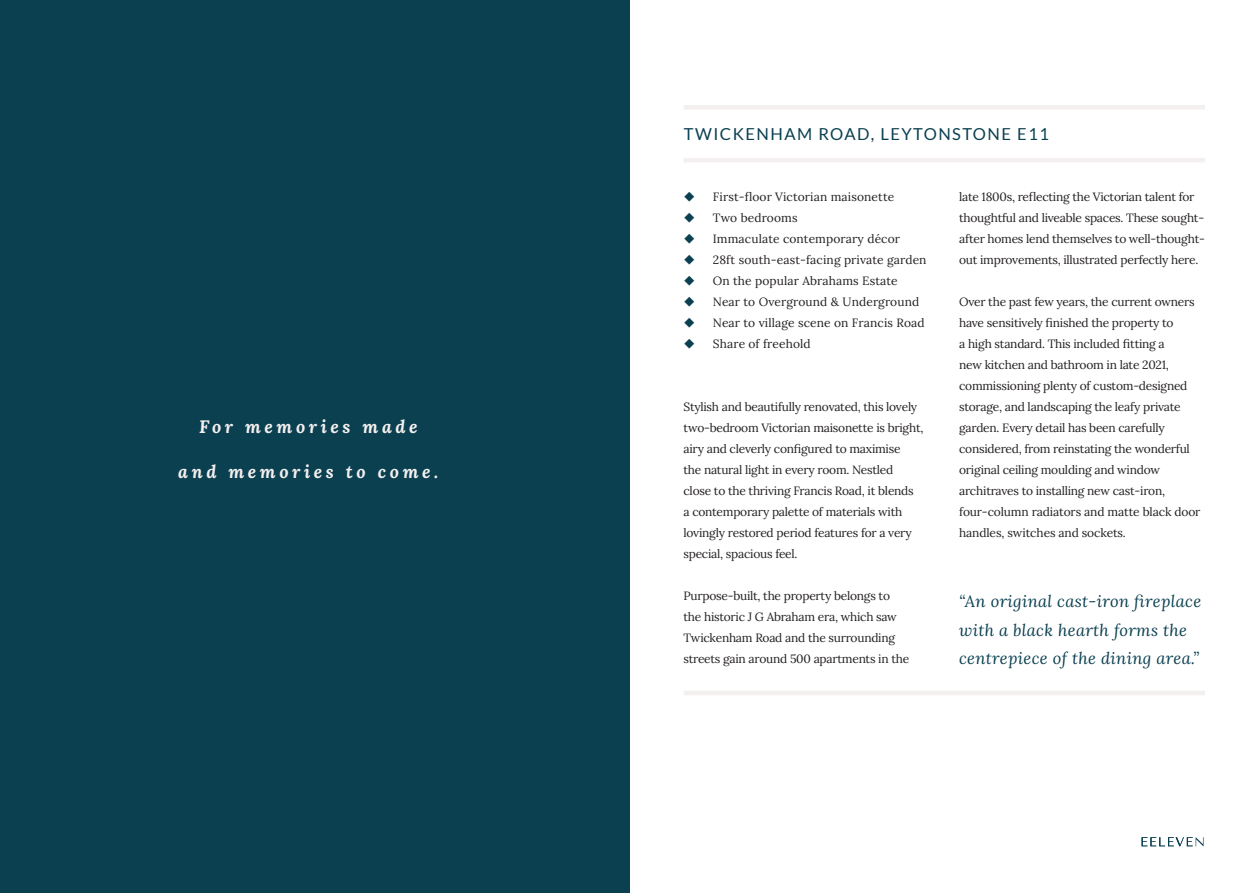
<style>
.page{position:relative;width:1259px;height:893px;background:#fff}
.page>*{position:absolute;margin:0;border:0;box-sizing:border-box;transform-origin:0 0}
.Inside_page_quote{font:italic 700 18px "Lora";letter-spacing:.2em;color:#f4f0ef}
.t1{font:italic 16.5px/28.5px "Lora";letter-spacing:.02em;color:#0b4051}
.Subheading{font:16.5px "Lato";letter-spacing:.09em;color:#0b4051}
.Body_copy_no_indent{font:12px/21px "Lora";letter-spacing:-.02em;color:#231f20}
.Body_copy_no_indent-2{font:12px "Lora";letter-spacing:.01em;color:#231f20}
</style>
<div class="page">
<svg style="left:1141px;top:837px;width:62px;height:9px"></svg>
<div style="left:0;top:0;width:629px;height:893px;background:#0b4051"></div>
<hr style="left:683px;top:691px;width:522px;height:4px;background:#f4f0ef">
<div style="left:683px;top:105px;width:522px;height:5px;background:#f4f0ef"></div>
<hr style="left:683px;top:158px;width:522px;height:4px;background:#f4f0ef">
<p class="Inside_page_quote" style="left:199px;top:414px;width:220px">For memories made</p>
<p class="Inside_page_quote" style="left:178px;top:459px;width:262px">and memories to come.</p>
<p class="Subheading" style="left:684px;top:125px;width:367px">TWICKENHAM ROAD, LEYTONSTONE E11</p>
<p class="Body_copy_no_indent-2" style="left:713px;top:188px;width:183px">First-floor Victorian maisonette</p>
<p class="Body_copy_no_indent-2" style="left:713px;top:209px;width:86px">Two bedrooms</p>
<p class="Body_copy_no_indent-2" style="left:713px;top:230px;width:189px">Immaculate contemporary décor</p>
<p class="Body_copy_no_indent-2" style="left:713px;top:251px;width:215px">28ft south-east-facing private garden</p>
<p class="Body_copy_no_indent-2" style="left:713px;top:272px;width:186px">On the popular Abrahams Estate</p>
<p class="Body_copy_no_indent-2" style="left:713px;top:293px;width:208px">Near to Overground &amp; Underground</p>
<p class="Body_copy_no_indent-2" style="left:713px;top:314px;width:213px">Near to village scene on Francis Road</p>
<p class="Body_copy_no_indent-2" style="left:713px;top:335px;width:99px">Share of freehold</p>
<p class="Body_copy_no_indent" style="left:683px;top:395px;width:241px">Stylish and beautifully renovated, this lovely two-bedroom Victorian maisonette is bright, airy and cleverly configured to maximise<br>the natural light in every room. Nestled close to the thriving Francis Road, it blends<br>a contemporary palette of materials with lovingly restored period features for a very special, spacious feel.</p>
<p class="Body_copy_no_indent" style="left:683px;top:584px;width:227px">Purpose-built, the property belongs to the historic J G Abraham era, which saw Twickenham Road and the surrounding streets gain around 500 apartments in the</p>
<p class="Body_copy_no_indent" style="left:959px;top:185px;width:247px">late 1800s, reflecting the Victorian talent for thoughtful and liveable spaces. These sought&shy;after homes lend themselves to well-thought&shy;out improvements, illustrated perfectly here.</p>
<p class="Body_copy_no_indent" style="left:959px;top:290px;width:243px">Over the past few years, the current owners have sensitively finished the property to<br>a high standard. This included fitting a<br>new kitchen and bathroom in late 2021, commissioning plenty of custom-designed storage, and landscaping the leafy private garden. Every detail has been carefully considered, from reinstating the wonderful original ceiling moulding and window architraves to installing new cast-iron, four-column radiators and matte black door handles, switches and sockets.</p>
<p class="t1" style="left:959px;top:587px;width:244px">“An original cast-iron fireplace with a black hearth forms the centrepiece of the dining area.”</p>
</div>
